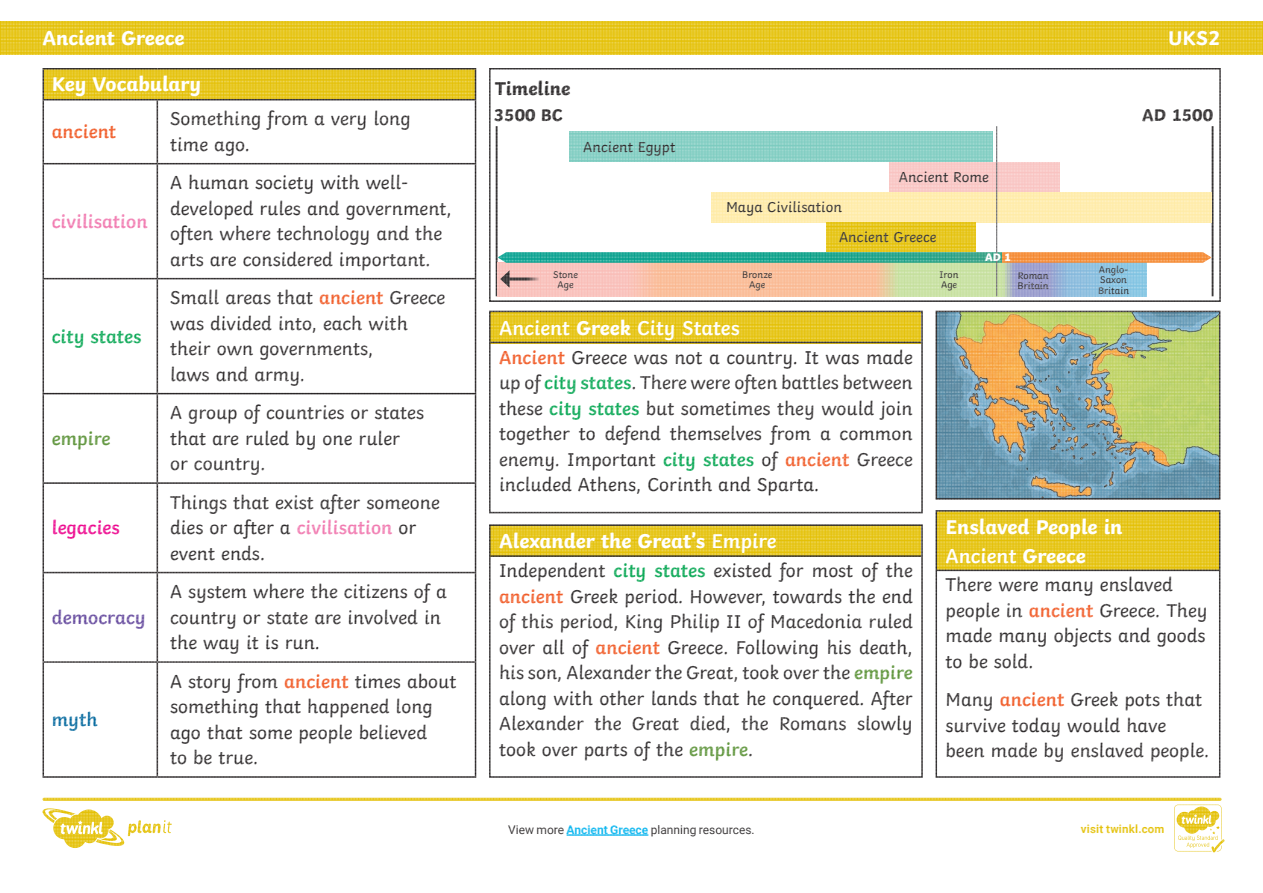
<style>
.page{position:relative;width:1263px;height:893px;background:#fff}
.page>*{position:absolute;margin:0;border:0;box-sizing:border-box;transform-origin:0 0}
.Heading_3_Bordered{font:700 21px/28.5px "Twinkl";color:#fff}
.Heading_3_Bordered-2{font:600 21px "Twinkl";color:#fff}
.Heading_3{font:700 21px "Twinkl";color:#fff}
.KS2_Body_Copy{font:19.5px/25.5px "Twinkl";color:#282526}
.KS2_Body_Copy-2{font:600 19.5px "Twinkl";color:#f176ae}
.KS2_Body_Copy-3{font:600 19.5px "Twinkl";color:#00a54f}
.KS2_Body_Copy-4{font:600 19.5px "Twinkl";color:#62469c}
.KS2_Body_Copy-5{font:600 19.5px "Twinkl";color:#ed028c}
.KS2_Body_Copy-6{font:700 19.5px "Twinkl";color:#282526}
.KS2_Body_Copy-7{font:600 19.5px "Twinkl";color:#f15924}
.KS2_Body_Copy-8{font:600 19.5px "Twinkl";color:#5a9236}
.KS2_Body_Copy-9{font:600 19.5px "Twinkl";color:#00679d}
.KS2_Body_Copy-10{font:700 17.7px "Twinkl";color:#282526}
.KS2_Body_Copy-11{font:15px "Twinkl";color:#282526}
.t1{font:12px "Roboto";color:#282526}
.t2{font:700 11.4px "Roboto";letter-spacing:.02em;color:#e4c003}
.KS2_Body_Copy-12{font:800 11.4px "Twinkl";color:#fff}
.KS2_Body_Copy-13{font:10.2px/10.2px "Twinkl";color:#282526}
.s1{font-weight:600;color:#f15924}
.s2{font-weight:600;color:#f176ae}
.s3{font-weight:700}
.s4{font-weight:600;color:#00a54f}
.s5{font-weight:600}
.s6{font-weight:600;color:#5a9236}
.s7{font-weight:700;color:#00b3ef}
</style>
<div class="page">
<img style="left:0;top:21px;width:1263px;height:832px">
<p class="Heading_3_Bordered" style="left:43px;top:22px;width:143px">Ancient Greece</p>
<p class="Heading_3_Bordered" style="left:1168px;top:22px;width:54px">UKS2</p>
<p class="Heading_3" style="left:52px;top:67px;width:151px">Key Vocabulary</p>
<p class="KS2_Body_Copy-7" style="left:52px;top:116px;width:66px">ancient</p>
<p class="KS2_Body_Copy" style="left:170px;top:104px;width:242px">Something from a very long time ago.</p>
<p class="KS2_Body_Copy-2" style="left:52px;top:206px;width:97px">civilisation</p>
<p class="KS2_Body_Copy-3" style="left:52px;top:321px;width:91px">city states</p>
<p class="KS2_Body_Copy-8" style="left:52px;top:423px;width:60px">empire</p>
<p class="KS2_Body_Copy-5" style="left:52px;top:512px;width:70px">legacies</p>
<p class="KS2_Body_Copy-4" style="left:52px;top:602px;width:95px">democracy</p>
<p class="KS2_Body_Copy-9" style="left:52px;top:704px;width:47px">myth</p>
<p class="KS2_Body_Copy" style="left:170px;top:168px;width:283px">A human society with well&shy;developed rules and government, often where technology and the arts are considered important.</p>
<p class="KS2_Body_Copy" style="left:170px;top:283px;width:277px">Small areas that <span class="s1">ancient</span> Greece was divided into, each with their own governments,<br>laws and army.</p>
<p class="KS2_Body_Copy" style="left:170px;top:398px;width:255px">A group of countries or states that are ruled by one ruler<br>or country.</p>
<p class="KS2_Body_Copy" style="left:170px;top:488px;width:271px">Things that exist after someone dies or after a <span class="s2">civilisation</span> or event ends.</p>
<p class="KS2_Body_Copy" style="left:170px;top:577px;width:278px">A system where the citizens of a country or state are involved in the way it is run.</p>
<p class="KS2_Body_Copy" style="left:170px;top:667px;width:288px">A story from <span class="s1">ancient</span> times about something that happened long ago that some people believed<br>to be true.</p>
<p class="KS2_Body_Copy-6" style="left:495px;top:73px;width:77px">Timeline</p>
<p class="KS2_Body_Copy-10" style="left:494px;top:101px;width:71px">3500 BC</p>
<p class="KS2_Body_Copy-10" style="left:1142px;top:101px;width:73px">AD 1500</p>
<p class="KS2_Body_Copy-11" style="left:583px;top:135px;width:94px">Ancient Egypt</p>
<p class="KS2_Body_Copy-11" style="left:726px;top:195px;width:117px">Maya Civilisation</p>
<p class="KS2_Body_Copy-11" style="left:899px;top:165px;width:92px">Ancient Rome</p>
<p class="KS2_Body_Copy-11" style="left:839px;top:226px;width:99px">Ancient Greece</p>
<p class="KS2_Body_Copy-12" style="left:985px;top:248px;width:27px">AD 1</p>
<p class="KS2_Body_Copy-13" style="left:553px;top:268px;width:26px;text-align:center">Stone<br>Age</p>
<p class="KS2_Body_Copy-13" style="left:742px;top:268px;width:32px;text-align:center">Bronze<br>Age</p>
<p class="Heading_3_Bordered-2" style="left:499px;top:311px;width:242px">Ancient <span class="s3">Greek</span> City States</p>
<p class="KS2_Body_Copy" style="left:499px;top:342px;width:415px;text-align:justify"><span class="s1">Ancient</span> Greece was not a country. It was made up of <span class="s4">city states</span>. There were often battles between these <span class="s4">city states</span> but sometimes they would join together to defend themselves from a common enemy. Important <span class="s4">city states</span> of <span class="s1">ancient</span> Greece included Athens, Corinth and Sparta.</p>
<p class="Heading_3_Bordered" style="left:499px;top:525px;width:279px">Alexander the Great’s <span class="s5">Empire</span></p>
<p class="KS2_Body_Copy" style="left:499px;top:556px;width:415px;text-align:justify">Independent <span class="s4">city states</span> existed for most of the <span class="s1">ancient</span> Greek period. However, towards the end of this period, King Philip II of Macedonia ruled over all of <span class="s1">ancient</span> Greece. Following his death, his son, Alexander the Great, took over the <span class="s6">empire </span>along with other lands that he conquered. After Alexander the Great died, the Romans slowly took over parts of the <span class="s6">empire</span>.</p>
<p class="t1" style="left:508px;top:821px;width:248px">View more <span class="s7">Ancient Greece</span> planning resources.</p>
<p class="KS2_Body_Copy-13" style="left:940px;top:268px;width:20px">Iron<br>Age</p>
<p class="KS2_Body_Copy-13" style="left:1098px;top:263px;width:33px">Anglo-<br>Saxon<br>Britain</p>
<p class="KS2_Body_Copy-13" style="left:1018px;top:270px;width:33px">Roman<br>Britain</p>
<p class="Heading_3_Bordered" style="left:945px;top:510px;width:178px">Enslaved People in<br><span class="s5">Ancient</span> Greece</p>
<p class="KS2_Body_Copy" style="left:945px;top:570px;width:264px">There were many enslaved people in <span class="s1">ancient</span> Greece. They made many objects and goods to be sold.</p>
<p class="KS2_Body_Copy" style="left:945px;top:685px;width:265px">Many <span class="s1">ancient</span> Greek pots that survive today would have been made by enslaved people.</p>
<p class="t2" style="left:1081px;top:821px;width:85px">visit twinkl.com</p>
</div>
